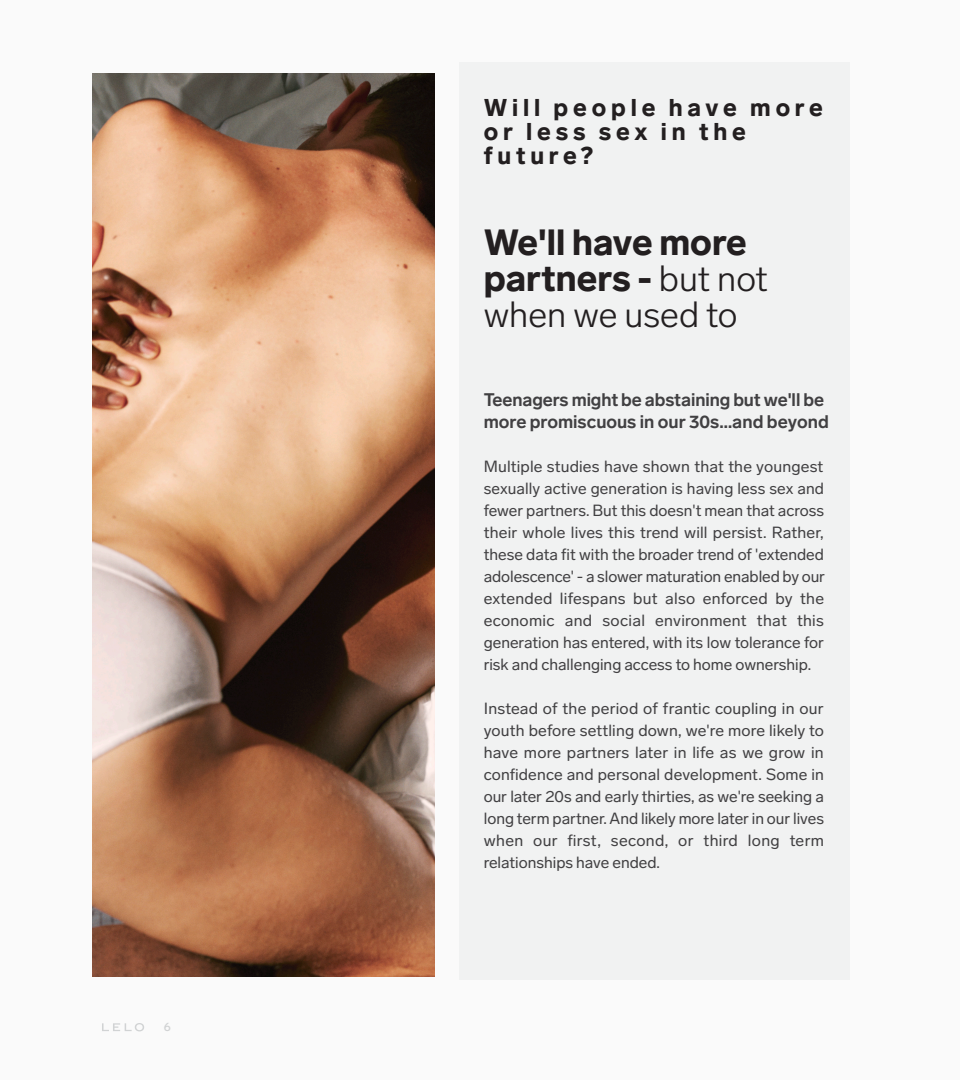
<style>
.page{position:relative;width:960px;height:1080px;background:#fafafa}
.page>*{position:absolute;margin:0;border:0;box-sizing:border-box;transform-origin:0 0}
.t1{font:900 36px/36px "Lab Grotesque";color:#231f20}
.t2{font:900 24px/24px "Lab Grotesque";letter-spacing:.2em;color:#231f20}
.t3{font:700 18px/22px "Lab Grotesque";letter-spacing:-.005em;color:#414042}
.t4{font:16px/22px "Lab Grotesque";color:#414042;text-align:justify}
.t5{font:500 12px "Lab Grotesque";color:#d1d3d4}
.s1{font-weight:300}
</style>
<div class="page">
<div style="left:459px;top:63px;width:391px;height:917px;background:#f1f2f2"></div>
<img style="left:92px;top:74px;width:343px;height:902px">
<svg style="left:102px;top:1023px;width:42px;height:8px"></svg>
<p class="t5" style="left:164px;top:1020px;width:9px">6</p>
<h2 class="t2" style="left:484px;top:95px;width:341px">Will people have more or less sex in the future?</h2>
<h1 class="t1" style="left:484px;top:224px;width:286px">We'll have more partners - <span class="s1">but not when we used to</span></h1>
<p class="t3" style="left:484px;top:388px;width:347px">Teenagers might be abstaining but we'll be more promiscuous in our 30s…and beyond</p>
<p class="t4" style="left:484px;top:455px;width:343px">Multiple studies have shown that the youngest sexually active generation is having less sex and fewer partners. But this doesn't mean that across their whole lives this trend will persist. Rather, these data fit with the broader trend of 'extended adolescence' - a slower maturation enabled by our extended lifespans but also enforced by the economic and social environment that this generation has entered, with its low tolerance for risk and challenging access to home ownership.</p>
<p class="t4" style="left:484px;top:697px;width:342px">Instead of the period of frantic coupling in our youth before settling down, we're more likely to have more partners later in life as we grow in confidence and personal development. Some in our later 20s and early thirties, as we're seeking a long term partner. And likely more later in our lives when our first, second, or third long term relationships have ended.</p>
</div>
